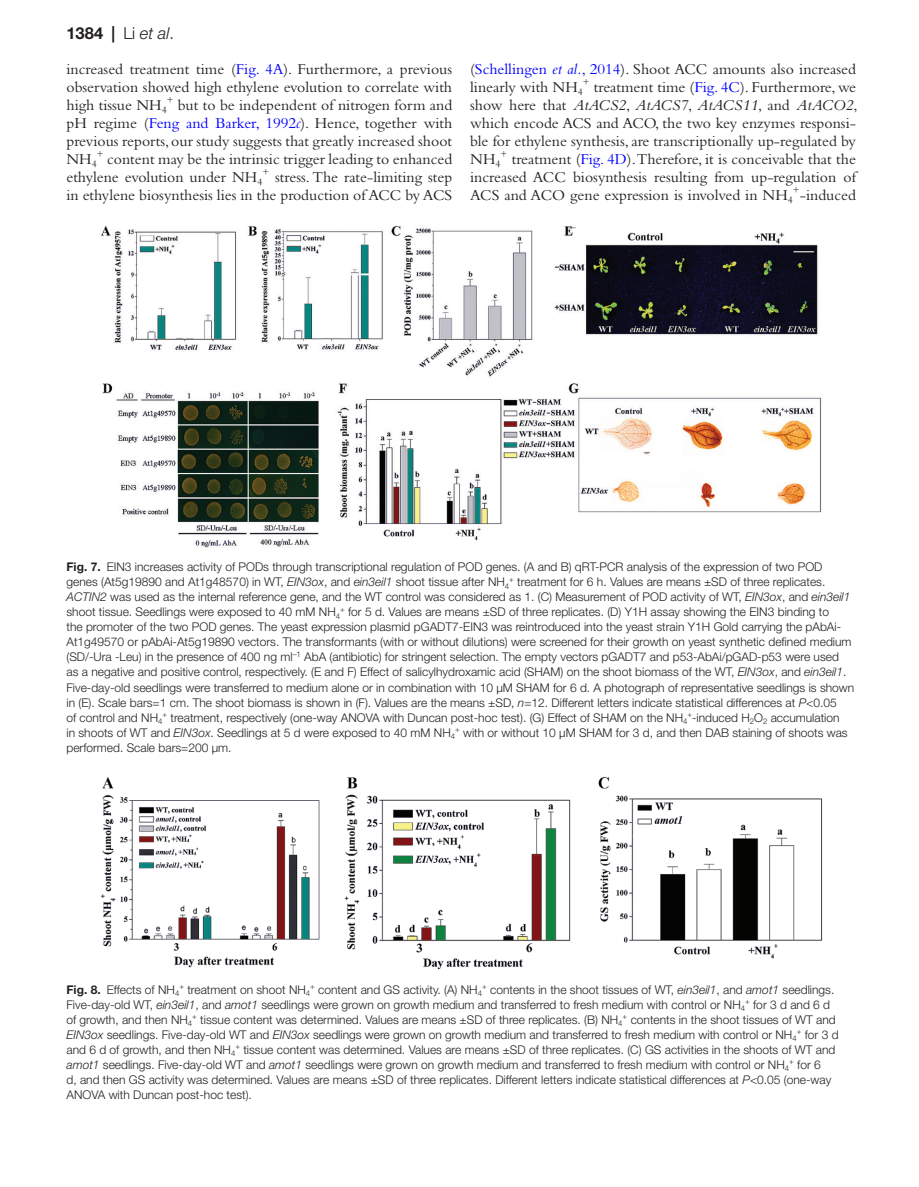
<style>
.page{position:relative;width:919px;height:1187px;background:#fff}
.page>*{position:absolute;margin:0;border:0;box-sizing:border-box;transform-origin:0 0}
.t1{font:700 16.5px "Helvetica Neue LT Std";color:#231f20}
.t2{font:15.75px/18px "Bembo Std";color:#231f20;text-align:justify}
.t3{font:300 12px/15px "Helvetica Neue LT Std";color:#231f20}
.s1{font-weight:300}
.s2{font-weight:300;font-style:italic}
.s3{color:#00f}
.s4{font-style:italic;color:#00f}
.s5{font-style:italic}
.s6{font-weight:700}
</style>
<div class="page">
<img style="left:101px;top:777px;width:721px;height:192px">
<img style="left:100px;top:225px;width:722px;height:322px">
<h1 class="t1" style="left:66px;top:23px;width:109px">1384 | <span class="s1">Li</span> <span class="s2">et al</span><span class="s1">.</span></h1>
<p class="t2" style="left:66px;top:59px;width:387px">increased treatment time (<span class="s3">Fig. 4A</span>). Furthermore, a previous observation showed high ethylene evolution to correlate with high tissue NH<sub>4</sub><sup>+</sup> but to be independent of nitrogen form and pH regime (<span class="s3">Feng and Barker, 1992</span><span class="s4">c</span>). Hence, together with previous reports, our study suggests that greatly increased shoot NH<sub>4</sub><sup>+</sup> content may be the intrinsic trigger leading to enhanced ethylene evolution under NH<sub>4</sub><sup>+</sup> stress. The rate-limiting step in ethylene biosynthesis lies in the production of ACC by ACS</p>
<p class="t2" style="left:470px;top:59px;width:389px">(<span class="s3">Schellingen</span> <span class="s4">et al.</span><span class="s3">, 2014</span>). Shoot ACC amounts also increased linearly with NH<sub>4</sub><sup>+</sup> treatment time (<span class="s3">Fig. 4C</span>). Furthermore, we show here that <span class="s5">AtACS2</span>, <span class="s5">AtACS7</span>, <span class="s5">AtACS11</span>, and <span class="s5">AtACO2</span>, which encode ACS and ACO, the two key enzymes responsi&shy;ble for ethylene synthesis, are transcriptionally up-regulated by NH<sub>4</sub><sup>+</sup> treatment (<span class="s3">Fig. 4D</span>).Therefore, it is conceivable that the increased ACC biosynthesis resulting from up-regulation of ACS and ACO gene expression is involved in NH<sub>4</sub><sup>+</sup>-induced</p>
<p class="t3" style="left:66px;top:559px;width:789px"><span class="s6">Fig. 7.</span> EIN3 increases activity of PODs through transcriptional regulation of POD genes. (A and B) qRT-PCR analysis of the expression of two POD genes (At5g19890 and At1g48570) in WT, <span class="s5">EIN3ox</span>, and <span class="s5">ein3eil1</span> shoot tissue after NH<sub>4</sub><sup>+</sup> treatment for 6 h. Values are means ±SD of three replicates.<br><span class="s5">ACTIN2</span> was used as the internal reference gene, and the WT control was considered as 1. (C) Measurement of POD activity of WT, <span class="s5">EIN3ox</span>, and <span class="s5">ein3eil1 </span>shoot tissue. Seedlings were exposed to 40 mM NH<sub>4</sub><sup>+</sup> for 5 d. Values are means ±SD of three replicates. (D) Y1H assay showing the EIN3 binding to<br>the promoter of the two POD genes. The yeast expression plasmid pGADT7-EIN3 was reintroduced into the yeast strain Y1H Gold carrying the pAbAi-At1g49570 or pAbAi-At5g19890 vectors. The transformants (with or without dilutions) were screened for their growth on yeast synthetic defined medium (SD/-Ura -Leu) in the presence of 400 ng ml<sup>–1</sup> AbA (antibiotic) for stringent selection. The empty vectors pGADT7 and p53-AbAi/pGAD-p53 were used<br>as a negative and positive control, respectively. (E and F) Effect of salicylhydroxamic acid (SHAM) on the shoot biomass of the WT, <span class="s5">EIN3ox</span>, and <span class="s5">ein3eil1</span>.<br>Five-day-old seedlings were transferred to medium alone or in combination with 10 μM SHAM for 6 d. A photograph of representative seedlings is shown in (E). Scale bars=1 cm. The shoot biomass is shown in (F). Values are the means ±SD, <span class="s5">n</span>=12. Different letters indicate statistical differences at <span class="s5">P</span>&lt;0.05<br>of control and NH<sub>4</sub><sup>+</sup> treatment, respectively (one-way ANOVA with Duncan post-hoc test). (G) Effect of SHAM on the NH<sub>4</sub><sup>+</sup>-induced H<sub>2</sub>O<sub>2</sub> accumulation<br>in shoots of WT and <span class="s5">EIN3ox</span>. Seedlings at 5 d were exposed to 40 mM NH<sub>4</sub><sup>+</sup> with or without 10 μM SHAM for 3 d, and then DAB staining of shoots was performed. Scale bars=200 μm.</p>
<p class="t3" style="left:66px;top:981px;width:773px"><span class="s6">Fig. 8.</span> Effects of NH<sub>4</sub><sup>+</sup> treatment on shoot NH<sub>4</sub><sup>+</sup> content and GS activity. (A) NH<sub>4</sub><sup>+</sup> contents in the shoot tissues of WT, <span class="s5">ein3eil1</span>, and <span class="s5">amot1</span> seedlings.<br>Five-day-old WT, <span class="s5">ein3eil1</span>, and <span class="s5">amot1</span> seedlings were grown on growth medium and transferred to fresh medium with control or NH<sub>4</sub><sup>+</sup> for 3 d and 6 d of growth, and then NH<sub>4</sub><sup>+</sup> tissue content was determined. Values are means ±SD of three replicates. (B) NH<sub>4</sub><sup>+</sup> contents in the shoot tissues of WT and <span class="s5">EIN3ox</span> seedlings. Five-day-old WT and <span class="s5">EIN3ox</span> seedlings were grown on growth medium and transferred to fresh medium with control or NH<sub>4</sub><sup>+</sup> for 3 d and 6 d of growth, and then NH<sub>4</sub><sup>+</sup> tissue content was determined. Values are means ±SD of three replicates. (C) GS activities in the shoots of WT and <span class="s5">amot1</span> seedlings. Five-day-old WT and <span class="s5">amot1</span> seedlings were grown on growth medium and transferred to fresh medium with control or NH<sub>4</sub><sup>+</sup> for 6<br>d, and then GS activity was determined. Values are means ±SD of three replicates. Different letters indicate statistical differences at <span class="s5">P&lt;</span>0.05 (one-way ANOVA with Duncan post-hoc test).</p>
</div>
